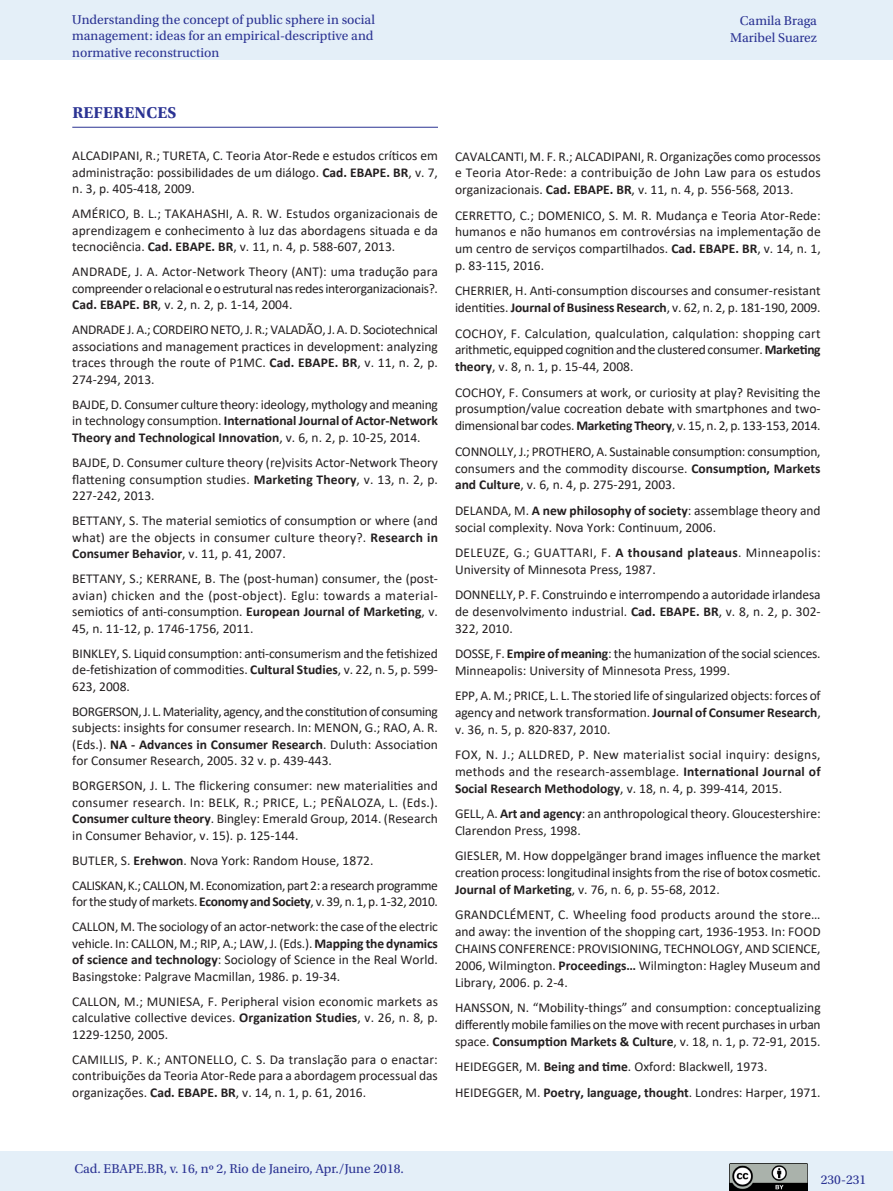
<style>
.page{position:relative;width:893px;height:1191px;background:#fff}
.page>*{position:absolute;margin:0;border:0;box-sizing:border-box;transform-origin:0 0}
._07_1_sub_1{font:700 16.5px "Utopia Std";letter-spacing:.01em;color:#2b3393}
.Referencias{font:13.5px/16.5px "Calibri";color:#231f20;text-align:justify}
.t1{font:13.5px/16.5px "Utopia Std";color:#2b3393;text-align:justify}
.Referencias-2{font:13.5px/16.5px "Calibri";letter-spacing:-.03em;color:#231f20}
.s1{font-weight:700}
</style>
<div class="page">
<div style="left:0;top:1151px;width:893px;height:40px;background:#e4eff8"></div>
<img style="left:730px;top:1163px;width:77px;height:27px">
<div style="left:0;top:0;width:893px;height:60px;background:#e4eff8"></div>
<hr style="left:72px;top:127px;width:366px;height:1px;background:#2b3393">
<p class="t1" style="left:72px;top:11px;width:304px">Understanding the concept of public sphere in social management: ideas for an empirical-descriptive and normative reconstruction</p>
<p class="t1" style="left:730px;top:13px;width:88px;text-align:right">Camila Braga<br>Maribel Suarez</p>
<p class="_07_1_sub_1" style="left:72px;top:103px;width:106px">REFERENCES</p>
<p class="Referencias" style="left:72px;top:147px;width:367px">ALCADIPANI, R.; TURETA, C. Teoria Ator-Rede e estudos críticos em administração: possibilidades de um diálogo. <span class="s1">Cad. EBAPE. BR</span>, v. 7, n. 3, p. 405-418, 2009.</p>
<p class="Referencias" style="left:72px;top:205px;width:367px">AMÉRICO, B. L.; TAKAHASHI, A. R. W. Estudos organizacionais de aprendizagem e conhecimento à luz das abordagens situada e da tecnociência. <span class="s1">Cad. EBAPE. BR</span>, v. 11, n. 4, p. 588-607, 2013.</p>
<p class="Referencias" style="left:72px;top:263px;width:367px">ANDRADE, J. A. Actor-Network Theory (ANT): uma tradução para compreender o relacional e o estrutural nas redes interorganizacionais?.<br><span class="s1">Cad. EBAPE. BR</span>, v. 2, n. 2, p. 1-14, 2004.</p>
<p class="Referencias" style="left:72px;top:321px;width:367px">ANDRADE J. A.; CORDEIRO NETO, J. R.; VALADÃO, J. A. D. Sociotechnical associations and management practices in development: analyzing traces through the route of P1MC. <span class="s1">Cad. EBAPE. BR</span>, v. 11, n. 2, p.<br>274-294, 2013.</p>
<p class="Referencias" style="left:72px;top:396px;width:367px">BAJDE, D. Consumer culture theory: ideology, mythology and meaning in technology consumption. <span class="s1">International Journal of Actor-Network Theory and Technological Innovation</span>, v. 6, n. 2, p. 10-25, 2014.</p>
<p class="Referencias" style="left:72px;top:454px;width:367px">BAJDE, D. Consumer culture theory (re)visits Actor-Network Theory flattening consumption studies. <span class="s1">Marketing Theory</span>, v. 13, n. 2, p.<br>227-242, 2013.</p>
<p class="Referencias" style="left:72px;top:512px;width:367px">BETTANY, S. The material semiotics of consumption or where (and what) are the objects in consumer culture theory?. <span class="s1">Research in Consumer Behavior</span>, v. 11, p. 41, 2007.</p>
<p class="Referencias" style="left:72px;top:570px;width:367px">BETTANY, S.; KERRANE, B. The (post-human) consumer, the (post&shy;avian) chicken and the (post-object). Eglu: towards a material&shy;semiotics of anti-consumption. <span class="s1">European Journal of Marketing</span>, v.<br>45, n. 11-12, p. 1746-1756, 2011.</p>
<p class="Referencias" style="left:72px;top:644px;width:367px">BINKLEY, S. Liquid consumption: anti-consumerism and the fetishized de-fetishization of commodities. <span class="s1">Cultural Studies</span>, v. 22, n. 5, p. 599- 623, 2008.</p>
<p class="Referencias" style="left:72px;top:702px;width:367px">BORGERSON, J. L. Materiality, agency, and the constitution of consuming subjects: insights for consumer research. In: MENON, G.; RAO, A. R. (Eds.). <span class="s1">NA - Advances in Consumer Research</span>. Duluth: Association for Consumer Research, 2005. 32 v. p. 439-443.</p>
<p class="Referencias" style="left:72px;top:777px;width:367px">BORGERSON, J. L. The flickering consumer: new materialities and consumer research. In: BELK, R.; PRICE, L.; PEÑALOZA, L. (Eds.).<br><span class="s1">Consumer culture theory</span>. Bingley: Emerald Group, 2014. (Research in Consumer Behavior, v. 15). p. 125-144.</p>
<p class="Referencias" style="left:72px;top:851px;width:303px">BUTLER, S. <span class="s1">Erehwon</span>. Nova York: Random House, 1872.</p>
<p class="Referencias-2" style="left:72px;top:876px;width:367px">CALISKAN, K.; CALLON, M. Economization, part 2: a research programme for the study of markets. <span class="s1">Economy and Society</span>, v. 39, n. 1, p. 1-32, 2010.</p>
<p class="Referencias" style="left:72px;top:918px;width:367px">CALLON, M. The sociology of an actor-network: the case of the electric vehicle. In: CALLON, M.; RIP, A.; LAW, J. (Eds.). <span class="s1">Mapping the dynamics of science and technology</span>: Sociology of Science in the Real World.<br>Basingstoke: Palgrave Macmillan, 1986. p. 19-34.</p>
<p class="Referencias" style="left:72px;top:992px;width:367px">CALLON, M.; MUNIESA, F. Peripheral vision economic markets as calculative collective devices. <span class="s1">Organization Studies</span>, v. 26, n. 8, p.<br>1229-1250, 2005.</p>
<p class="Referencias" style="left:72px;top:1050px;width:367px">CAMILLIS, P. K.; ANTONELLO, C. S. Da translação para o enactar: contribuições da Teoria Ator-Rede para a abordagem processual das organizações. <span class="s1">Cad. EBAPE. BR</span>, v. 14, n. 1, p. 61, 2016.</p>
<p class="Referencias" style="left:455px;top:147px;width:367px">CAVALCANTI, M. F. R.; ALCADIPANI, R. Organizações como processos e Teoria Ator-Rede: a contribuição de John Law para os estudos organizacionais. <span class="s1">Cad. EBAPE. BR</span>, v. 11, n. 4, p. 556-568, 2013.</p>
<p class="Referencias" style="left:455px;top:206px;width:367px">CERRETTO, C.; DOMENICO, S. M. R. Mudança e Teoria Ator-Rede: humanos e não humanos em controvérsias na implementação de um centro de serviços compartilhados. <span class="s1">Cad. EBAPE. BR</span>, v. 14, n. 1, p. 83-115, 2016.</p>
<p class="Referencias" style="left:455px;top:282px;width:367px">CHERRIER, H. Anti-consumption discourses and consumer-resistant identities. <span class="s1">Journal of Business Research</span>, v. 62, n. 2, p. 181-190, 2009.</p>
<p class="Referencias" style="left:455px;top:324px;width:367px">COCHOY, F. Calculation, qualculation, calqulation: shopping cart arithmetic, equipped cognition and the clustered consumer. <span class="s1">Marketing theory</span>, v. 8, n. 1, p. 15-44, 2008.</p>
<p class="Referencias" style="left:455px;top:383px;width:367px">COCHOY, F. Consumers at work, or curiosity at play? Revisiting the prosumption/value cocreation debate with smartphones and two&shy;dimensional bar codes. <span class="s1">Marketing Theory</span>, v. 15, n. 2, p. 133-153, 2014.</p>
<p class="Referencias" style="left:455px;top:442px;width:367px">CONNOLLY, J.; PROTHERO, A. Sustainable consumption: consumption, consumers and the commodity discourse. <span class="s1">Consumption, Markets and Culture</span>, v. 6, n. 4, p. 275-291, 2003.</p>
<p class="Referencias" style="left:455px;top:501px;width:367px">DELANDA, M. <span class="s1">A new philosophy of society</span>: assemblage theory and social complexity. Nova York: Continuum, 2006.</p>
<p class="Referencias" style="left:455px;top:543px;width:367px">DELEUZE, G.; GUATTARI, F. <span class="s1">A thousand plateaus</span>. Minneapolis:<br>University of Minnesota Press, 1987.</p>
<p class="Referencias" style="left:455px;top:586px;width:367px">DONNELLY, P. F. Construindo e interrompendo a autoridade irlandesa de desenvolvimento industrial. <span class="s1">Cad. EBAPE. BR</span>, v. 8, n. 2, p. 302- 322, 2010.</p>
<p class="Referencias" style="left:455px;top:645px;width:367px">DOSSE, F. <span class="s1">Empire of meaning</span>: the humanization of the social sciences.<br>Minneapolis: University of Minnesota Press, 1999.</p>
<p class="Referencias" style="left:455px;top:687px;width:367px">EPP, A. M.; PRICE, L. L. The storied life of singularized objects: forces of agency and network transformation. <span class="s1">Journal of Consumer Research</span>, v. 36, n. 5, p. 820-837, 2010.</p>
<p class="Referencias" style="left:455px;top:746px;width:367px">FOX, N. J.; ALLDRED, P. New materialist social inquiry: designs, methods and the research-assemblage. <span class="s1">International Journal of Social Research Methodology</span>, v. 18, n. 4, p. 399-414, 2015.</p>
<p class="Referencias" style="left:455px;top:805px;width:367px">GELL, A. <span class="s1">Art and agency</span>: an anthropological theory. Gloucestershire:<br>Clarendon Press, 1998.</p>
<p class="Referencias" style="left:455px;top:847px;width:367px">GIESLER, M. How doppelgänger brand images influence the market creation process: longitudinal insights from the rise of botox cosmetic.<br><span class="s1">Journal of Marketing</span>, v. 76, n. 6, p. 55-68, 2012.</p>
<p class="Referencias" style="left:455px;top:906px;width:367px">GRANDCLÉMENT, C. Wheeling food products around the store… and away: the invention of the shopping cart, 1936-1953. In: FOOD CHAINS CONFERENCE: PROVISIONING, TECHNOLOGY, AND SCIENCE, 2006, Wilmington. <span class="s1">Proceedings…</span> Wilmington: Hagley Museum and Library, 2006. p. 2-4.</p>
<p class="Referencias" style="left:455px;top:999px;width:367px">HANSSON, N. “Mobility-things” and consumption: conceptualizing differently mobile families on the move with recent purchases in urban space. <span class="s1">Consumption Markets &amp; Culture</span>, v. 18, n. 1, p. 72-91, 2015.</p>
<p class="Referencias" style="left:455px;top:1058px;width:314px">HEIDEGGER, M. <span class="s1">Being and time</span>. Oxford: Blackwell, 1973.</p>
<p class="Referencias" style="left:455px;top:1083px;width:367px">HEIDEGGER, M. <span class="s1">Poetry, language, thought</span>. Londres: Harper, 1971.</p>
<p class="t1" style="left:74px;top:1160px;width:331px">Cad. EBAPE.BR, v. 16, nº 2, Rio de Janeiro, Apr./June 2018.</p>
<p class="t1" style="left:821px;top:1171px;width:47px">230-231</p>
</div>
